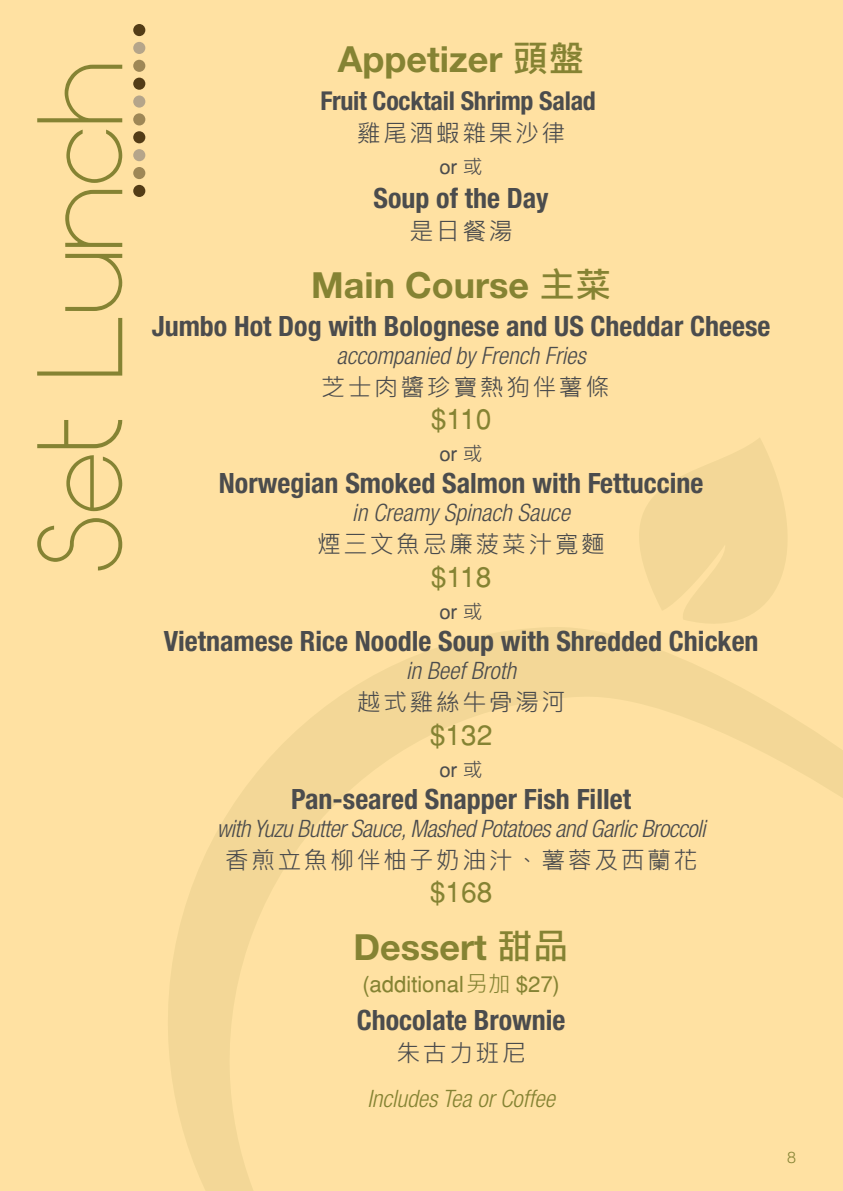
<style>
.page{position:relative;width:843px;height:1191px;background:#ffe1a2}
.page>*{position:absolute;margin:0;border:0;box-sizing:border-box;transform-origin:0 0}
.t1{font:300 86.2px "Origin";color:#858333}
.t2{font:700 36px "Helvetica Neue LT Pro";color:#858333}
.t3{font:700 condensed 28px "Helvetica Neue LT Std";color:#4b4c4d}
.t4{font:28px "Helvetica";color:#858333}
.t5{font:700 condensed 26px "Helvetica Neue LT Std";letter-spacing:-.01em;color:#4b4c4d}
.t6{font:24px "Microsoft Jheng Hei";letter-spacing:.1em;color:#4b4c4d}
.t7{font:italic 300 condensed 24px "Helvetica Neue LT Pro";color:#4b4c4d}
.t8{font:italic 300 condensed 24px "Helvetica Neue LT Pro";letter-spacing:-.02em;color:#4b4c4d}
.t9{font:italic 300 condensed 24px "Helvetica Neue LT Pro";color:#858333}
.t10{font:22px "Helvetica";color:#858333}
.t11{font:20px "Helvetica";color:#4b4c4d}
.t12{font:300 16px "Helvetica Neue LT Pro";color:#858333}
.s1{font-family:"Microsoft Jheng Hei"}
</style>
<div class="page">
<svg style="left:639px;top:438px;width:148px;height:185px;fill:#f3d797"></svg>
<svg style="left:168px;top:627px;width:675px;height:564px"></svg>
<div style="left:133px;top:167px;width:12px;height:12px;background:#9e8756;border-radius:50%"></div>
<div style="left:133px;top:113px;width:12px;height:12px;background:#9e8756;border-radius:50%"></div>
<div style="left:133px;top:60px;width:12px;height:12px;background:#9e8756;border-radius:50%"></div>
<div style="left:133px;top:149px;width:12px;height:12px;background:#b5a58a;border-radius:50%"></div>
<div style="left:133px;top:95px;width:12px;height:13px;background:#b5a58a;border-radius:50%"></div>
<div style="left:133px;top:42px;width:12px;height:12px;background:#b5a58a;border-radius:50%"></div>
<div style="left:133px;top:185px;width:12px;height:12px;background:#533c16;border-radius:50%"></div>
<div style="left:133px;top:131px;width:12px;height:12px;background:#533c16;border-radius:50%"></div>
<div style="left:133px;top:78px;width:12px;height:12px;background:#533c16;border-radius:50%"></div>
<div style="left:133px;top:24px;width:12px;height:12px;background:#533c16;border-radius:50%"></div>
<h1 class="t1" style="left:14px;top:577px;width:514px;rotate:-90deg">Set Lunch</h1>
<p class="t2" style="left:338px;top:37px;width:248px">Appetizer <span class="s1">頭盤</span></p>
<p class="t5" style="left:320px;top:85px;width:277px">Fruit Cocktail Shrimp Salad</p>
<p class="t6" style="left:357px;top:118px;width:210px">雞尾酒蝦雜果沙律</p>
<p class="t11" style="left:439px;top:155px;width:45px">or <span class="s1">或</span></p>
<p class="t3" style="left:374px;top:181px;width:177px">Soup of the Day</p>
<p class="t6" style="left:409px;top:216px;width:105px">是日餐湯</p>
<p class="t2" style="left:311px;top:263px;width:301px">Main Course <span class="s1">主菜</span></p>
<p class="t3" style="left:152px;top:309px;width:620px">Jumbo Hot Dog with Bolognese and US Cheddar Cheese</p>
<p class="t7" style="left:336px;top:341px;width:251px">accompanied by French Fries</p>
<p class="t6" style="left:321px;top:372px;width:290px">芝士肉醬珍寶熱狗伴薯條</p>
<p class="t4" style="left:431px;top:402px;width:62px">$110</p>
<p class="t11" style="left:439px;top:442px;width:45px">or <span class="s1">或</span></p>
<p class="t3" style="left:219px;top:466px;width:486px">Norwegian Smoked Salmon with Fettuccine</p>
<p class="t7" style="left:352px;top:499px;width:219px">in Creamy Spinach Sauce</p>
<p class="t6" style="left:317px;top:529px;width:289px">煙三文魚忌廉菠菜汁寬麵</p>
<p class="t4" style="left:431px;top:560px;width:62px">$118</p>
<p class="t11" style="left:439px;top:600px;width:45px">or <span class="s1">或</span></p>
<p class="t3" style="left:164px;top:624px;width:596px">Vietnamese Rice Noodle Soup with Shredded Chicken</p>
<p class="t7" style="left:406px;top:657px;width:112px">in Beef Broth</p>
<p class="t6" style="left:357px;top:687px;width:210px">越式雞絲牛骨湯河</p>
<p class="t4" style="left:430px;top:718px;width:64px">$132</p>
<p class="t11" style="left:439px;top:757px;width:45px">or <span class="s1">或</span></p>
<p class="t3" style="left:291px;top:782px;width:341px">Pan-seared Snapper Fish Fillet</p>
<p class="t8" style="left:217px;top:814px;width:490px">with Yuzu Butter Sauce, Mashed Potatoes and Garlic Broccoli</p>
<p class="t6" style="left:225px;top:845px;width:474px">香煎立魚柳伴柚子奶油汁、薯蓉及西蘭花</p>
<p class="t4" style="left:430px;top:875px;width:64px">$168</p>
<p class="t2" style="left:353px;top:925px;width:217px">Dessert <span class="s1">甜品</span></p>
<p class="t10" style="left:362px;top:971px;width:199px">(additional<span class="s1">另加</span> $27)</p>
<p class="t3" style="left:357px;top:1003px;width:210px">Chocolate Brownie</p>
<p class="t6" style="left:396px;top:1038px;width:131px">朱古力班尼</p>
<p class="t9" style="left:367px;top:1084px;width:189px">Includes Tea or Coffee</p>
<p class="t12" style="left:787px;top:1147px;width:10px">8</p>
</div>
